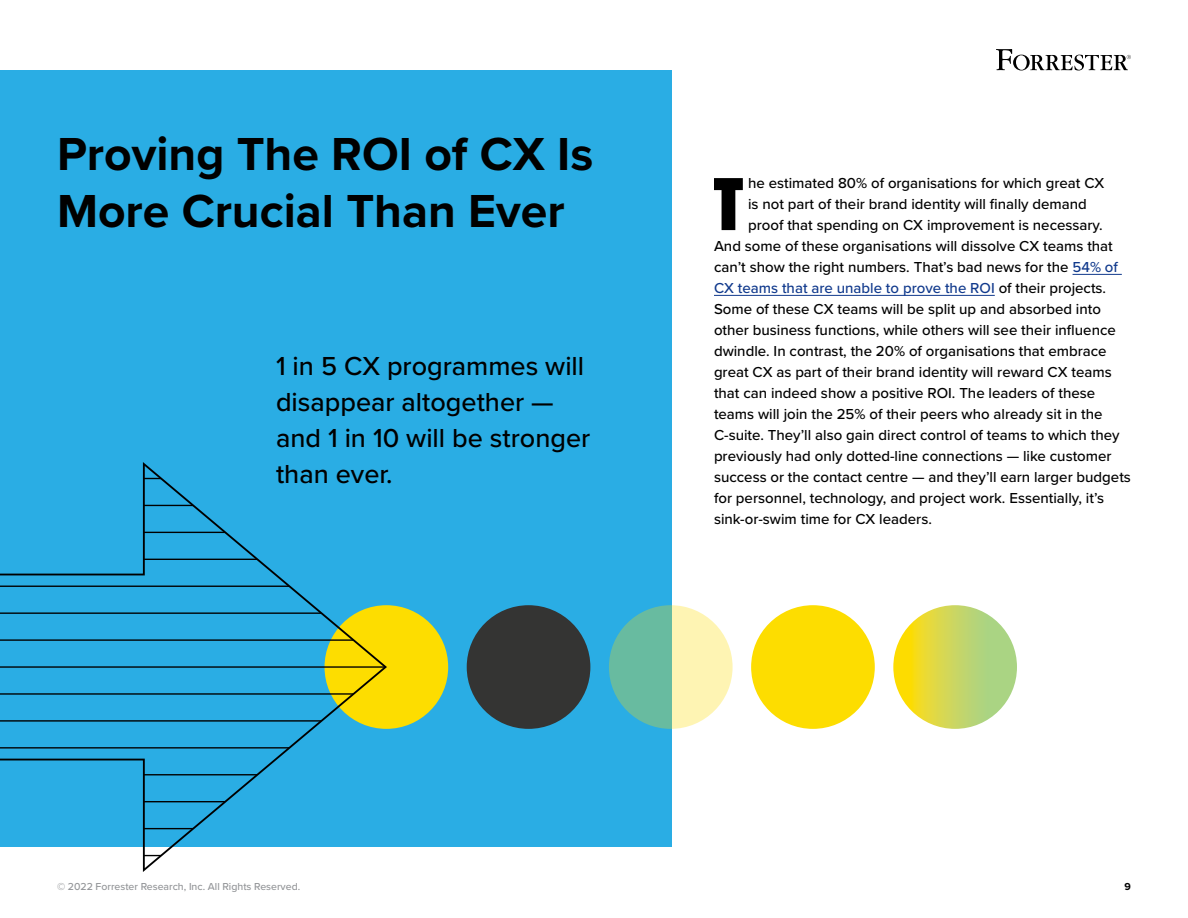
<style>
.page{position:relative;width:1188px;height:918px;background:#fff}
.page>*{position:absolute;margin:0;border:0;box-sizing:border-box;transform-origin:0 0}
.t1{font:900 78px "Proxima Nova Ex Cn";color:#000}
.t2{font:700 48px/57px "Proxima Nova";color:#000}
.t3{font:500 27px/36px "Proxima Nova";color:#000}
.t4{font:500 15px "Proxima Nova";color:#000}
.t5{font:500 15px "Proxima Nova";color:#10398c}
.t6{font:500 10.5px "Proxima Nova";color:#939598}
.t7{font:700 10.5px "Proxima Nova";color:#000}
.s1{color:#10398c}
.s2{color:#000}
</style>
<div class="page">
<svg style="left:996px;top:49px;width:135px;height:21px"></svg>
<div style="left:0;top:70px;width:672px;height:778px;background:#2aade4"></div>
<svg style="left:609px;top:605px;width:124px;height:124px;background:#b1d6a9"></svg>
<div style="left:751px;top:605px;width:124px;height:124px;background:#fddd00;border-radius:50%"></div>
<div style="left:467px;top:605px;width:123px;height:124px;background:#343433;border-radius:50%"></div>
<div style="left:325px;top:605px;width:123px;height:124px;background:#fddd00;border-radius:50%"></div>
<svg style="left:893px;top:605px;width:124px;height:124px;background:#cdd758"></svg>
<svg style="left:0;top:462px;width:388px;height:410px"></svg>
<hr style="left:1073px;top:274px;width:49px;height:1px;background:#10398c">
<hr style="left:714px;top:295px;width:281px;height:1px;background:#10398c">
<h2 class="t2" style="left:57px;top:124px;width:538px">Proving The ROI of CX Is<br>More Crucial Than Ever</h2>
<h3 class="t3" style="left:276px;top:347px;width:316px">1 in 5 CX programmes will disappear altogether — and 1 in 10 will be stronger than ever.</h3>
<h1 class="t1" style="left:713px;top:147px;width:33px">T</h1>
<p class="t4" style="left:748px;top:172px;width:358px">he estimated 80% of organisations for which great CX</p>
<p class="t4" style="left:748px;top:193px;width:340px">is not part of their brand identity will finally demand</p>
<p class="t4" style="left:748px;top:214px;width:356px">proof that spending on CX improvement is necessary.</p>
<p class="t4" style="left:714px;top:235px;width:400px">And some of these organisations will dissolve CX teams that</p>
<p class="t4" style="left:714px;top:256px;width:405px">can’t show the right numbers. That’s bad news for the <span class="s1">54% of</span></p>
<p class="t5" style="left:714px;top:277px;width:394px">CX teams that are unable to prove the ROI <span class="s2">of their projects.</span></p>
<p class="t4" style="left:714px;top:298px;width:388px">Some of these CX teams will be split up and absorbed into</p>
<p class="t4" style="left:714px;top:319px;width:403px">other business functions, while others will see their influence</p>
<p class="t4" style="left:714px;top:340px;width:394px">dwindle. In contrast, the 20% of organisations that embrace</p>
<p class="t4" style="left:714px;top:361px;width:399px">great CX as part of their brand identity will reward CX teams</p>
<p class="t4" style="left:714px;top:382px;width:383px">that can indeed show a positive ROI. The leaders of these</p>
<p class="t4" style="left:714px;top:403px;width:390px">teams will join the 25% of their peers who already sit in the</p>
<p class="t4" style="left:714px;top:424px;width:407px">C-suite. They’ll also gain direct control of teams to which they</p>
<p class="t4" style="left:714px;top:445px;width:399px">previously had only dotted-line connections — like customer</p>
<p class="t4" style="left:714px;top:466px;width:418px">success or the contact centre — and they’ll earn larger budgets</p>
<p class="t4" style="left:714px;top:487px;width:392px">for personnel, technology, and project work. Essentially, it’s</p>
<p class="t4" style="left:714px;top:508px;width:219px">sink-or-swim time for CX leaders.</p>
<p class="t6" style="left:57px;top:878px;width:245px">© 2022 Forrester Research, Inc. All Rights Reserved.</p>
<p class="t7" style="left:1125px;top:878px;width:8px">9</p>
</div>
